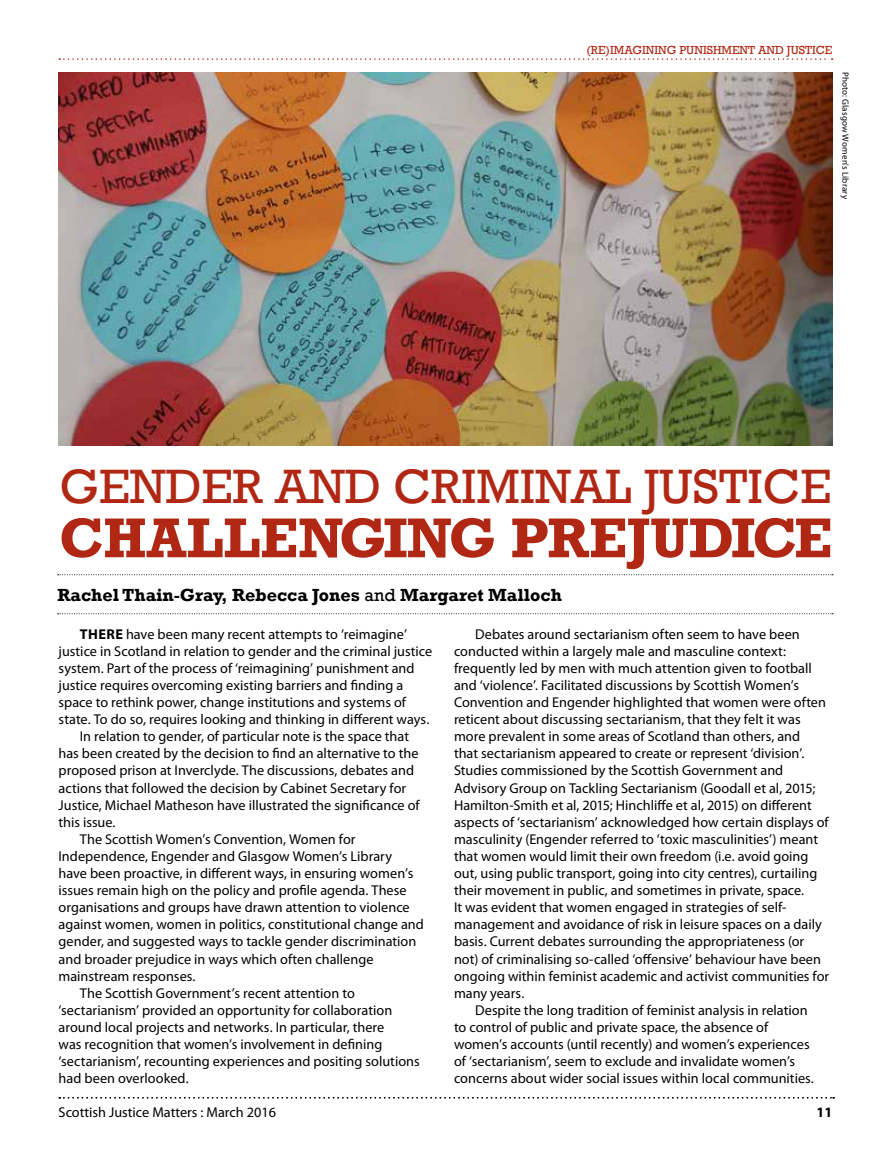
<style>
.page{position:relative;width:891px;height:1161px;background:#fff}
.page>*{position:absolute;margin:0;border:0;box-sizing:border-box;transform-origin:0 0}
.t1{font:700 57px "Rockwell";color:#b02714}
.t2{font:49.5px "Rockwell";color:#b02714}
.t3{font:700 18px "Rockwell";color:#000}
.t4{font:14.25px "Myriad Pro";color:#000}
.t5{font:700 14.25px "Myriad Pro";color:#000}
.t6{font:12px "Rockwell";color:#b02714}
.t7{font:9px "Myriad Pro";letter-spacing:.015em;color:#000}
.s1{font-weight:400}
.s2{font-weight:700}
</style>
<div class="page">
<svg style="left:59px;top:1097px;width:775px;height:2px"></svg>
<img style="left:59px;top:72px;width:773px;height:373px">
<svg style="left:58px;top:574px;width:775px;height:1px"></svg>
<svg style="left:58px;top:613px;width:775px;height:1px"></svg>
<svg style="left:59px;top:58px;width:774px;height:2px"></svg>
<p class="t6" style="left:586px;top:43px;width:248px">(RE)IMAGINING PUNISHMENT AND JUSTICE</p>
<p class="t7" style="left:851px;top:72px;width:128px;rotate:90deg">Photo: Glasgow Women's Library</p>
<h2 class="t2" style="left:60px;top:458px;width:773px">GENDER AND CRIMINAL JUSTICE</h2>
<h1 class="t1" style="left:59px;top:504px;width:775px">CHALLENGING PREJUDICE</h1>
<p class="t3" style="left:57px;top:584px;width:506px">Rachel Thain-Gray, Rebecca Jones <span class="s1">and</span> Margaret Malloch</p>
<p class="t4" style="left:80px;top:625px;width:329px"><span class="s2">THERE</span> have been many recent attempts to ‘reimagine’</p>
<p class="t4" style="left:59px;top:642px;width:375px">justice in Scotland in relation to gender and the criminal justice</p>
<p class="t4" style="left:59px;top:659px;width:358px">system. Part of the process of ‘reimagining’ punishment and</p>
<p class="t4" style="left:59px;top:676px;width:346px">justice requires overcoming existing barriers and finding a</p>
<p class="t4" style="left:59px;top:694px;width:349px">space to rethink power, change institutions and systems of</p>
<p class="t4" style="left:59px;top:711px;width:372px">state. To do so, requires looking and thinking in different ways.</p>
<p class="t4" style="left:80px;top:728px;width:331px">In relation to gender, of particular note is the space that</p>
<p class="t4" style="left:59px;top:745px;width:361px">has been created by the decision to find an alternative to the</p>
<p class="t4" style="left:59px;top:762px;width:357px">proposed prison at Inverclyde. The discussions, debates and</p>
<p class="t4" style="left:59px;top:779px;width:349px">actions that followed the decision by Cabinet Secretary for</p>
<p class="t4" style="left:59px;top:796px;width:363px">Justice, Michael Matheson have illustrated the significance of</p>
<p class="t4" style="left:59px;top:813px;width:58px">this issue.</p>
<p class="t4" style="left:80px;top:830px;width:277px">The Scottish Women’s Convention, Women for</p>
<p class="t4" style="left:59px;top:847px;width:335px">Independence, Engender and Glasgow Women’s Library</p>
<p class="t4" style="left:59px;top:865px;width:356px">have been proactive, in different ways, in ensuring women’s</p>
<p class="t4" style="left:59px;top:882px;width:350px">issues remain high on the policy and profile agenda. These</p>
<p class="t4" style="left:59px;top:899px;width:353px">organisations and groups have drawn attention to violence</p>
<p class="t4" style="left:59px;top:916px;width:367px">against women, women in politics, constitutional change and</p>
<p class="t4" style="left:59px;top:933px;width:359px">gender, and suggested ways to tackle gender discrimination</p>
<p class="t4" style="left:59px;top:950px;width:317px">and broader prejudice in ways which often challenge</p>
<p class="t4" style="left:59px;top:967px;width:138px">mainstream responses.</p>
<p class="t4" style="left:80px;top:984px;width:277px">The Scottish Government’s recent attention to</p>
<p class="t4" style="left:59px;top:1001px;width:335px">‘sectarianism’ provided an opportunity for collaboration</p>
<p class="t4" style="left:59px;top:1018px;width:327px">around local projects and networks. In particular, there</p>
<p class="t4" style="left:59px;top:1036px;width:325px">was recognition that women’s involvement in defining</p>
<p class="t4" style="left:59px;top:1053px;width:363px">‘sectarianism’, recounting experiences and positing solutions</p>
<p class="t4" style="left:59px;top:1070px;width:132px">had been overlooked.</p>
<p class="t4" style="left:475px;top:625px;width:326px">Debates around sectarianism often seem to have been</p>
<p class="t4" style="left:454px;top:642px;width:334px">conducted within a largely male and masculine context:</p>
<p class="t4" style="left:454px;top:659px;width:359px">frequently led by men with much attention given to football</p>
<p class="t4" style="left:454px;top:676px;width:346px">and ‘violence’. Facilitated discussions by Scottish Women’s</p>
<p class="t4" style="left:454px;top:694px;width:374px">Convention and Engender highlighted that women were often</p>
<p class="t4" style="left:454px;top:711px;width:348px">reticent about discussing sectarianism, that they felt it was</p>
<p class="t4" style="left:454px;top:728px;width:348px">more prevalent in some areas of Scotland than others, and</p>
<p class="t4" style="left:454px;top:745px;width:352px">that sectarianism appeared to create or represent ‘division’.</p>
<p class="t4" style="left:454px;top:762px;width:331px">Studies commissioned by the Scottish Government and</p>
<p class="t4" style="left:454px;top:779px;width:363px">Advisory Group on Tackling Sectarianism (Goodall et al, 2015;</p>
<p class="t4" style="left:454px;top:796px;width:359px">Hamilton-Smith et al, 2015; Hinchliffe et al, 2015) on different</p>
<p class="t4" style="left:454px;top:813px;width:376px">aspects of ‘sectarianism’ acknowledged how certain displays of</p>
<p class="t4" style="left:454px;top:830px;width:366px">masculinity (Engender referred to ‘toxic masculinities’) meant</p>
<p class="t4" style="left:454px;top:847px;width:356px">that women would limit their own freedom (i.e. avoid going</p>
<p class="t4" style="left:454px;top:865px;width:365px">out, using public transport, going into city centres), curtailing</p>
<p class="t4" style="left:454px;top:882px;width:352px">their movement in public, and sometimes in private, space.</p>
<p class="t4" style="left:454px;top:899px;width:334px">It was evident that women engaged in strategies of self-</p>
<p class="t4" style="left:454px;top:916px;width:369px">management and avoidance of risk in leisure spaces on a daily</p>
<p class="t4" style="left:454px;top:933px;width:352px">basis. Current debates surrounding the appropriateness (or</p>
<p class="t4" style="left:454px;top:950px;width:369px">not) of criminalising so-called ‘offensive’ behaviour have been</p>
<p class="t4" style="left:454px;top:967px;width:377px">ongoing within feminist academic and activist communities for</p>
<p class="t4" style="left:454px;top:984px;width:72px">many years.</p>
<p class="t4" style="left:475px;top:1001px;width:334px">Despite the long tradition of feminist analysis in relation</p>
<p class="t4" style="left:454px;top:1018px;width:316px">to control of public and private space, the absence of</p>
<p class="t4" style="left:454px;top:1036px;width:357px">women’s accounts (until recently) and women’s experiences</p>
<p class="t4" style="left:454px;top:1053px;width:343px">of ‘sectarianism’, seem to exclude and invalidate women’s</p>
<p class="t4" style="left:454px;top:1070px;width:361px">concerns about wider social issues within local communities.</p>
<p class="t4" style="left:59px;top:1104px;width:219px">Scottish Justice Matters : March 2016</p>
<p class="t5" style="left:817px;top:1103px;width:17px">11</p>
</div>
